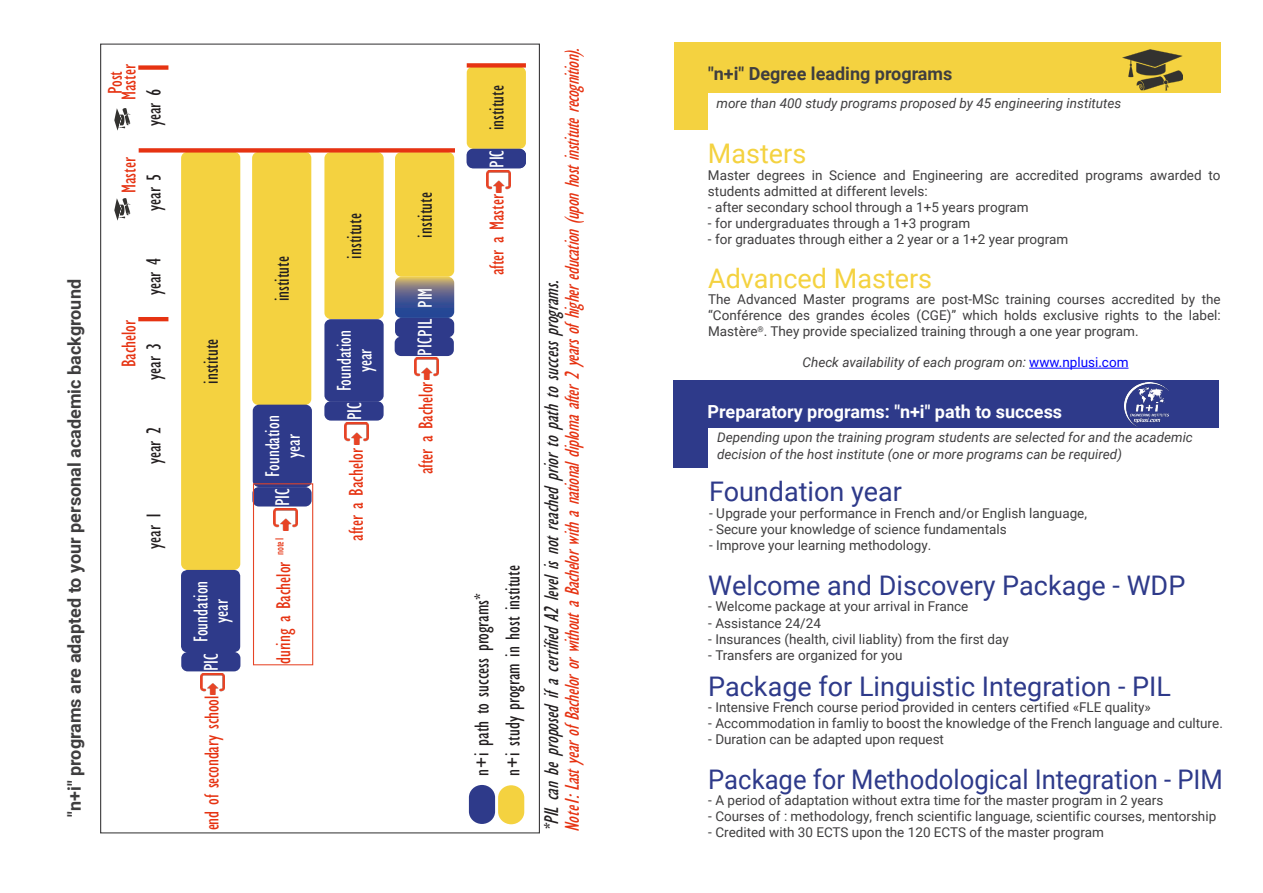
<style>
.page{position:relative;width:1263px;height:893px;background:#fff}
.page>*{position:absolute;margin:0;border:0;box-sizing:border-box;transform-origin:0 0}
.t1{font:27px "Roboto";color:#2e3a8a}
.t2{font:27px "Roboto";color:#2e3a8a;scale:.95 1}
.t3{font:27px "Roboto";color:#f4d240}
.t4{font:italic condensed 20.55px/20.5px "Gill Sans";color:#e63312;scale:.95 1}
.t5{font:condensed 20.55px/31px "Gill Sans";color:#231f20;scale:.95 1}
.t6{font:condensed 20.55px/24.9px "Gill Sans";color:#e63312;scale:.95 1}
.t7{font:condensed 20.55px/20.5px "Gill Sans";color:#fff;text-align:center;scale:.95 1}
.t8{font:700 18px "Roboto";color:#3f3e3f}
.t9{font:700 18px "Roboto";color:#fff}
.t10{font:13.5px/16.2px "Roboto";color:#3f3e3f}
.t11{font:italic 13.5px/16.2px "Roboto";color:#3f3e3f}
.s1{color:#231f20}
.s2{font-style:normal;color:#00f}
</style>
<div class="page">
<div style="left:674px;top:43px;width:547px;height:87px;background:#f4d240"></div>
<div style="left:708px;top:94px;width:514px;height:40px;background:#fff"></div>
<img style="left:1122px;top:50px;width:60px;height:41px">
<div style="left:467px;top:66px;width:59px;height:83px;background:#f4d240;border-radius:6px"></div>
<div style="left:467px;top:149px;width:59px;height:19px;background:#2e3a8a;border-radius:6px"></div>
<img style="left:487px;top:171px;width:23px;height:21px">
<div style="left:395px;top:152px;width:59px;height:125px;background:#f4d240;border-radius:6px"></div>
<svg style="left:395px;top:277px;width:59px;height:41px"></svg>
<div style="left:395px;top:318px;width:59px;height:19px;background:#2e3a8a;border-radius:6px"></div>
<div style="left:395px;top:337px;width:59px;height:19px;background:#2e3a8a;border-radius:6px"></div>
<img style="left:415px;top:358px;width:23px;height:21px">
<div style="left:324px;top:152px;width:60px;height:167px;background:#f4d240;border-radius:6px"></div>
<div style="left:324px;top:319px;width:60px;height:83px;background:#2e3a8a;border-radius:6px"></div>
<div style="left:324px;top:401px;width:60px;height:20px;background:#2e3a8a;border-radius:6px"></div>
<img style="left:344px;top:423px;width:24px;height:21px">
<div style="left:252px;top:152px;width:59px;height:253px;background:#f4d240;border-radius:6px"></div>
<div style="left:253px;top:405px;width:59px;height:82px;background:#2e3a8a;border-radius:6px"></div>
<div style="left:252px;top:487px;width:60px;height:19px;background:#2e3a8a;border-radius:6px"></div>
<img style="left:273px;top:509px;width:24px;height:21px">
<div style="left:253px;top:483px;width:60px;height:182px;border:1px solid #e64426"></div>
<div style="left:181px;top:152px;width:59px;height:418px;background:#f4d240;border-radius:6px"></div>
<div style="left:181px;top:570px;width:59px;height:82px;background:#2e3a8a;border-radius:6px"></div>
<div style="left:181px;top:652px;width:59px;height:19px;background:#2e3a8a;border-radius:6px"></div>
<img style="left:201px;top:673px;width:24px;height:21px">
<svg style="left:114px;top:198px;width:16px;height:23px"></svg>
<svg style="left:114px;top:108px;width:16px;height:23px"></svg>
<div style="left:469px;top:785px;width:26px;height:39px;background:#2e3a8a;border-radius:13px"></div>
<div style="left:498px;top:785px;width:26px;height:39px;background:#f4d240;border-radius:13px"></div>
<div style="left:139px;top:148px;width:316px;height:5px;background:#e63312"></div>
<div style="left:467px;top:63px;width:59px;height:5px;background:#e63312"></div>
<hr style="left:138px;top:317px;width:30px;height:4px;background:#e63312">
<div style="left:138px;top:65px;width:30px;height:5px;background:#e63312"></div>
<div style="left:674px;top:380px;width:545px;height:88px;background:#2e3a8a"></div>
<div style="left:708px;top:428px;width:514px;height:146px;background:#fff"></div>
<img style="left:1125px;top:383px;width:43px;height:43px">
<hr style="left:1029px;top:368px;width:99px;height:1px;background:#00f">
<p class="t8" style="left:62px;top:817px;width:539px;rotate:-90deg">"n+i" programs are adapted to your personal academic background</p>
<p class="t6" style="left:103px;top:94px;width:25px;rotate:-90deg">Post</p>
<p class="t6" style="left:116px;top:126px;width:67px;text-indent:26px;rotate:-90deg">Master <span class="s1">year 6</span></p>
<p class="t6" style="left:117px;top:193px;width:39px;rotate:-90deg">Master</p>
<p class="t5" style="left:138px;top:211px;width:41px;rotate:-90deg">year 5</p>
<p class="t6" style="left:117px;top:367px;width:51px;rotate:-90deg">Bachelor</p>
<p class="t5" style="left:138px;top:295px;width:41px;rotate:-90deg">year 4</p>
<p class="t5" style="left:138px;top:380px;width:41px;rotate:-90deg">year 3</p>
<p class="t5" style="left:138px;top:464px;width:41px;rotate:-90deg">year 2</p>
<p class="t5" style="left:138px;top:549px;width:41px;rotate:-90deg">year 1</p>
<p class="t5" style="left:196px;top:384px;width:49px;rotate:-90deg">institute</p>
<p class="t7" style="left:191px;top:642px;width:66px;rotate:-90deg">Foundation year</p>
<p class="t7" style="left:201px;top:671px;width:20px;rotate:-90deg">PIC</p>
<p class="t6" style="left:199px;top:830px;width:143px;rotate:-90deg">end of secondary school</p>
<p class="t5" style="left:267px;top:301px;width:49px;rotate:-90deg">institute</p>
<p class="t7" style="left:262px;top:477px;width:66px;rotate:-90deg">Foundation year</p>
<p class="t7" style="left:272px;top:506px;width:20px;rotate:-90deg">PIC</p>
<p class="t6" style="left:271px;top:664px;width:136px;rotate:-90deg">during a Bachelor <sup>note1</sup></p>
<p class="t5" style="left:339px;top:259px;width:49px;rotate:-90deg">institute</p>
<p class="t7" style="left:334px;top:391px;width:66px;rotate:-90deg">Foundation year</p>
<p class="t7" style="left:344px;top:420px;width:20px;rotate:-90deg">PIC</p>
<p class="t6" style="left:344px;top:541px;width:99px;rotate:-90deg">after a Bachelor</p>
<p class="t5" style="left:409px;top:238px;width:49px;rotate:-90deg">institute</p>
<p class="t7" style="left:415px;top:308px;width:23px;rotate:-90deg">PIM</p>
<p class="t7" style="left:415px;top:356px;width:40px;rotate:-90deg">PICPIL</p>
<p class="t6" style="left:413px;top:474px;width:99px;rotate:-90deg">after a Bachelor</p>
<p class="t5" style="left:481px;top:130px;width:49px;rotate:-90deg">institute</p>
<p class="t7" style="left:486px;top:168px;width:20px;rotate:-90deg">PILC</p>
<p class="t6" style="left:484px;top:275px;width:87px;rotate:-90deg">after a Master</p>
<p class="t5" style="left:466px;top:775px;width:223px;rotate:-90deg">n+i path to success programs* n+i study program in host institute</p>
<p class="t4" style="left:541px;top:832px;width:833px;rotate:-90deg"><span class="s1">*PILcanbeproposedifacertifiedA2levelisnotreachedpriortopathtosuccessprograms.<br></span>Note1:LastyearofBachelororwithoutaBachelorwithanationaldiplomaafter2yearsofhighereducation(uponhostinstituterecognition).</p>
<p class="t8" style="left:708px;top:61px;width:246px">"n+i" Degree leading programs</p>
<p class="t11" style="left:716px;top:94px;width:406px">more than 400 study programs proposed by 45 engineering institutes</p>
<p class="t3" style="left:708px;top:135px;width:100px">Masters</p>
<p class="t10" style="left:708px;top:166px;width:514px">Master degrees in Science and Engineering are accredited programs awarded to students admitted at different levels:</p>
<p class="t10" style="left:708px;top:198px;width:322px">- after secondary school through a 1+5 years program</p>
<p class="t10" style="left:708px;top:215px;width:264px">- for undergraduates through a 1+3 program</p>
<p class="t10" style="left:708px;top:231px;width:362px">- for graduates through either a 2 year or a 1+2 year program</p>
<p class="t3" style="left:708px;top:259px;width:226px">Advanced Masters</p>
<p class="t10" style="left:708px;top:290px;width:514px;text-align:justify">The Advanced Master programs are post-MSc training courses accredited by the “Conférence des grandes écoles (CGE)” which holds exclusive rights to the label:<br>Mastère<sup>®</sup>. They provide specialized training through a one year program.</p>
<p class="t11" style="left:802px;top:354px;width:327px">Check availability of each program on: <span class="s2">www.nplusi.com</span></p>
<p class="t9" style="left:707px;top:399px;width:356px">Preparatory programs: "n+i" path to success</p>
<p class="t11" style="left:717px;top:429px;width:477px">Depending upon the training program students are selected for and the academic decision of the host institute (one or more programs can be required)</p>
<p class="t1" style="left:709px;top:473px;width:195px">Foundation year</p>
<p class="t10" style="left:709px;top:504px;width:379px">- Upgrade your performance in French and/or English language,</p>
<p class="t10" style="left:709px;top:520px;width:299px">- Secure your knowledge of science fundamentals</p>
<p class="t10" style="left:709px;top:537px;width:224px">- Improve your learning methodology.</p>
<p class="t1" style="left:708px;top:567px;width:479px">Welcome and Discovery Package - WDP</p>
<p class="t10" style="left:708px;top:598px;width:262px">- Welcome package at your arrival in France</p>
<p class="t10" style="left:708px;top:614px;width:114px">- Assistance 24/24</p>
<p class="t10" style="left:708px;top:630px;width:302px">- Insurances (health, civil liablity) from the first day</p>
<p class="t10" style="left:708px;top:647px;width:196px">- Transfers are organized for you</p>
<p class="t1" style="left:708px;top:667px;width:464px">Package for Linguistic Integration - PIL</p>
<p class="t10" style="left:708px;top:698px;width:444px">- Intensive French course period provided in centers certified «FLE quality»</p>
<p class="t10" style="left:708px;top:715px;width:516px">- Accommodation in famliy to boost the knowledge of the French language and culture.</p>
<p class="t10" style="left:708px;top:731px;width:237px">- Duration can be adapted upon request</p>
<p class="t2" style="left:708px;top:760px;width:543px">Package for Methodological Integration - PIM</p>
<p class="t10" style="left:708px;top:792px;width:457px">- A period of adaptation without extra time for the master program in 2 years</p>
<p class="t10" style="left:708px;top:808px;width:509px">- Courses of : methodology, french scientific language, scientific courses, mentorship</p>
<p class="t10" style="left:708px;top:824px;width:397px">- Credited with 30 ECTS upon the 120 ECTS of the master program</p>
</div>
